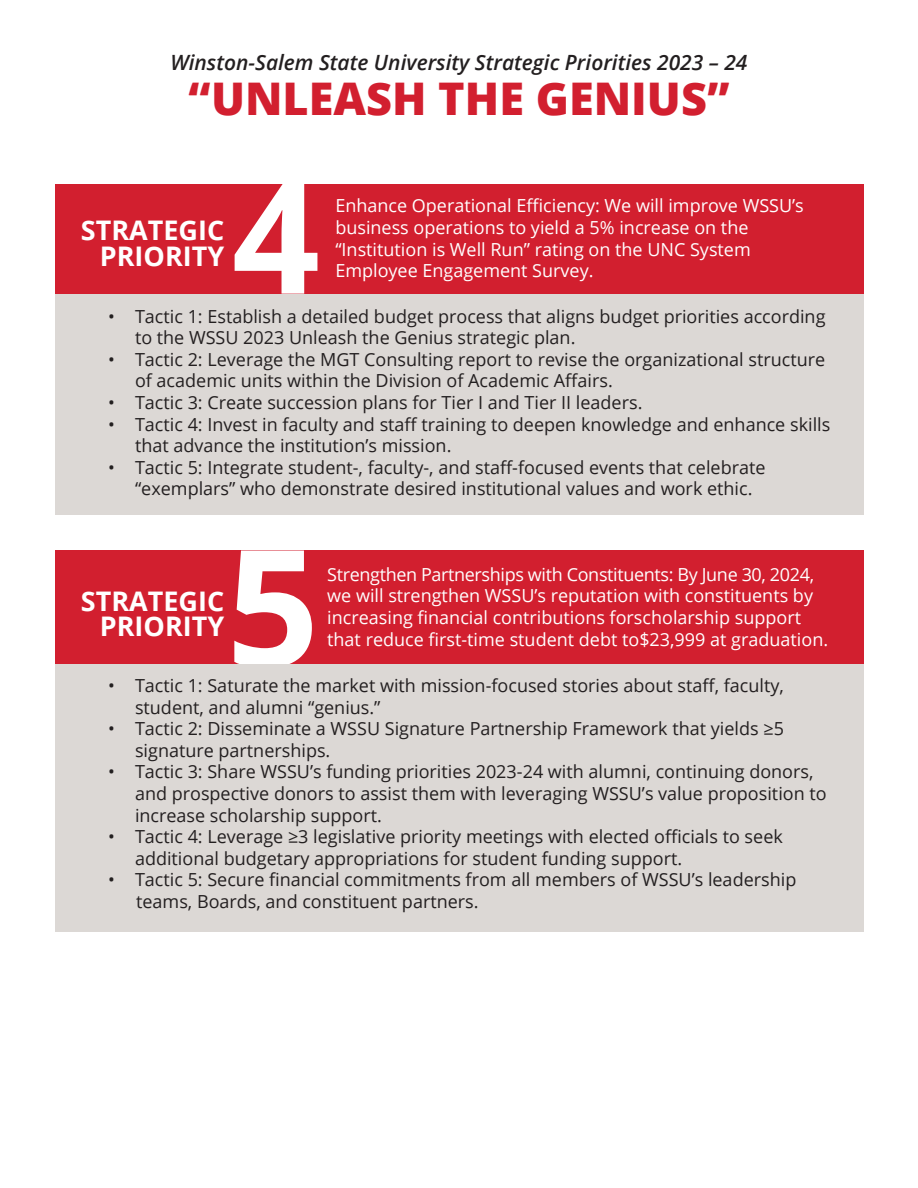
<style>
.page{position:relative;width:918px;height:1188px;background:#fff}
.page>*{position:absolute;margin:0;border:0;box-sizing:border-box;transform-origin:0 0}
.t1{font:800 45px "Open Sans";color:#d21f2f}
.t2{font:700 27px/25.5px "Open Sans";color:#fff;text-align:right}
.t3{font:italic 600 21px "Open Sans";color:#231f20}
.t4{font:18px/21.1px "Open Sans";color:#231f20}
.t5{font:18px "Open Sans";color:#fff}
.t6{font:18px "Open Sans";letter-spacing:-.02em;color:#fff}
</style>
<div class="page">
<div style="left:56px;top:184px;width:808px;height:331px;background:#dcd8d5"></div>
<div style="left:56px;top:184px;width:808px;height:110px;background:#d21f2f"></div>
<svg style="left:235px;top:184px;width:82px;height:110px"></svg>
<div style="left:56px;top:550px;width:808px;height:382px;background:#dcd8d5"></div>
<div style="left:56px;top:550px;width:808px;height:114px;background:#d21f2f"></div>
<svg style="left:234px;top:551px;width:78px;height:113px"></svg>
<p class="t3" style="left:170px;top:48px;width:579px">Winston-Salem State University Strategic Priorities 2023 – 24</p>
<p class="t1" style="left:189px;top:64px;width:542px">“UNLEASH THE GENIUS”</p>
<p class="t5" style="left:335px;top:194px;width:470px">Enhance Operational Efficiency: We will improve WSSU’s</p>
<p class="t5" style="left:335px;top:215px;width:415px">business operations to yield a 5% increase on the</p>
<p class="t5" style="left:335px;top:237px;width:417px">“Institution is Well Run” rating on the UNC System</p>
<p class="t5" style="left:335px;top:258px;width:260px">Employee Engagement Survey.</p>
<p class="t4" style="left:108px;top:305px;width:719px">• Tactic 1: Establish a detailed budget process that aligns budget priorities according</p>
<p class="t4" style="left:135px;top:327px;width:442px">to the WSSU 2023 Unleash the Genius strategic plan.</p>
<p class="t4" style="left:108px;top:348px;width:719px">• Tactic 2: Leverage the MGT Consulting report to revise the organizational structure</p>
<p class="t4" style="left:135px;top:370px;width:479px">of academic units within the Division of Academic Affairs.</p>
<p class="t4" style="left:108px;top:391px;width:536px">• Tactic 3: Create succession plans for Tier I and Tier II leaders.</p>
<p class="t4" style="left:108px;top:413px;width:724px">• Tactic 4: Invest in faculty and staff training to deepen knowledge and enhance skills</p>
<p class="t4" style="left:135px;top:435px;width:318px">that advance the institution’s mission.</p>
<p class="t4" style="left:108px;top:456px;width:659px">• Tactic 5: Integrate student-, faculty-, and staff-focused events that celebrate</p>
<p class="t4" style="left:135px;top:478px;width:619px">“exemplars” who demonstrate desired institutional values and work ethic.</p>
<p class="t2" style="left:81px;top:217px;width:145px">STRATEGIC<br>PRIORITY</p>
<p class="t6" style="left:327px;top:562px;width:488px">Strengthen Partnerships with Constituents: By June 30, 2024,</p>
<p class="t5" style="left:327px;top:584px;width:487px">we will strengthen WSSU’s reputation with constituents by</p>
<p class="t5" style="left:327px;top:605px;width:475px">increasing financial contributions forscholarship support</p>
<p class="t5" style="left:327px;top:627px;width:502px">that reduce first-time student debt to$23,999 at graduation.</p>
<p class="t4" style="left:108px;top:674px;width:677px">• Tactic 1: Saturate the market with mission-focused stories about staff, faculty,</p>
<p class="t4" style="left:135px;top:696px;width:247px">student, and alumni “genius.”</p>
<p class="t4" style="left:108px;top:718px;width:678px">• Tactic 2: Disseminate a WSSU Signature Partnership Framework that yields ≥5</p>
<p class="t4" style="left:135px;top:739px;width:197px">signature partnerships.</p>
<p class="t4" style="left:108px;top:761px;width:707px">• Tactic 3: Share WSSU’s funding priorities 2023-24 with alumni, continuing donors,</p>
<p class="t4" style="left:135px;top:782px;width:693px">and prospective donors to assist them with leveraging WSSU’s value proposition to</p>
<p class="t4" style="left:135px;top:804px;width:248px">increase scholarship support.</p>
<p class="t4" style="left:108px;top:826px;width:676px">• Tactic 4: Leverage ≥3 legislative priority meetings with elected officials to seek</p>
<p class="t4" style="left:135px;top:847px;width:549px">additional budgetary appropriations for student funding support.</p>
<p class="t4" style="left:136px;top:869px;width:662px;text-indent:-28px">• Tactic 5: Secure financial commitments from all members of WSSU’s leadership teams, Boards, and constituent partners.</p>
<p class="t2" style="left:81px;top:588px;width:145px">STRATEGIC</p>
<p class="t2" style="left:100px;top:613px;width:126px">PRIORITY</p>
</div>
